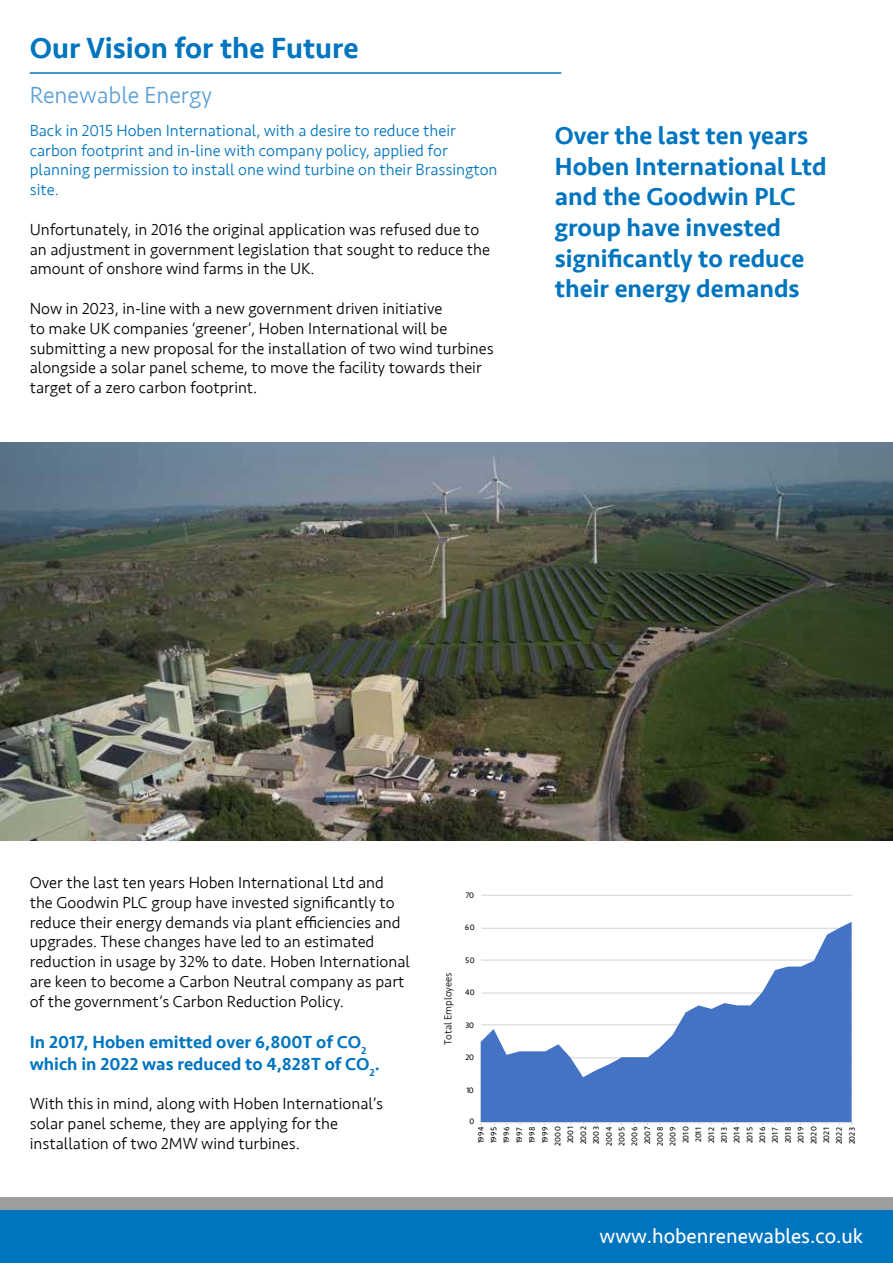
<style>
.page{position:relative;width:893px;height:1263px;background:#fff}
.page>*{position:absolute;margin:0;border:0;box-sizing:border-box;transform-origin:0 0}
.t1{font:500 30px "Seravek";color:#0075bf}
.t2{font:500 25.5px/30.6px "Seravek";color:#0075bf}
.t3{font:300 24px "Seravek";color:#5b9fd7}
.t4{font:21px "Seravek";color:#fff}
.t5{font:500 18px/21.6px "Seravek";color:#0075bf}
.t6{font:300 16.5px/19.8px "Seravek";color:#000}
.t7{font:300 16.5px/19.8px "Seravek";color:#0075bf}
.t8{font:300 10.5px "Seravek";color:#000}
.t9{font:8.25px/12.8px "Seravek";letter-spacing:-.02em;color:#000;text-align:center}
</style>
<div class="page">
<div style="left:0;top:1197px;width:893px;height:13px;background:#9d9d9c"></div>
<div style="left:0;top:1210px;width:893px;height:53px;background:#0075bf"></div>
<hr style="left:30px;top:72px;width:531px;height:2px;background:#0075bf">
<img style="left:0;top:443px;width:893px;height:398px">
<svg style="left:480px;top:894px;width:373px;height:231px"></svg>
<h1 class="t1" style="left:30px;top:29px;width:330px">Our Vision for the Future</h1>
<h3 class="t3" style="left:30px;top:80px;width:184px">Renewable Energy</h3>
<p class="t7" style="left:30px;top:121px;width:469px">Back in 2015 Hoben International, with a desire to reduce their carbon footprint and in-line with company policy, applied for planning permission to install one wind turbine on their Brassington site.</p>
<p class="t6" style="left:30px;top:220px;width:462px">Unfortunately, in 2016 the original application was refused due to an adjustment in government legislation that sought to reduce the amount of onshore wind farms in the UK.</p>
<p class="t6" style="left:30px;top:299px;width:465px">Now in 2023, in-line with a new government driven initiative<br>to make UK companies ‘greener’, Hoben International will be submitting a new proposal for the installation of two wind turbines alongside a solar panel scheme, to move the facility towards their target of a zero carbon footprint.</p>
<h2 class="t2" style="left:555px;top:121px;width:273px">Over the last ten years<br>Hoben International Ltd and the Goodwin PLC group have invested significantly to reduce their energy demands</h2>
<p class="t6" style="left:30px;top:873px;width:382px">Over the last ten years Hoben International Ltd and the Goodwin PLC group have invested significantly to reduce their energy demands via plant efficiencies and upgrades. These changes have led to an estimated reduction in usage by 32% to date. Hoben International are keen to become a Carbon Neutral company as part of the government’s Carbon Reduction Policy.</p>
<p class="t5" style="left:30px;top:1031px;width:352px">In 2017, Hoben emitted over 6,800T of CO<sub>2 </sub>which in 2022 was reduced to 4,828T of CO<sub>2</sub>.</p>
<p class="t6" style="left:30px;top:1094px;width:355px">With this in mind, along with Hoben International’s solar panel scheme, they are applying for the installation of two 2MW wind turbines.</p>
<p class="t8" style="left:442px;top:1045px;width:74px;rotate:-90deg">Total Employees</p>
<p class="t9" style="left:466px;top:889px;width:10px">70</p>
<p class="t9" style="left:465px;top:921px;width:11px">60</p>
<p class="t9" style="left:465px;top:954px;width:11px">50</p>
<p class="t9" style="left:465px;top:986px;width:11px">40</p>
<p class="t9" style="left:465px;top:1019px;width:10px">30</p>
<p class="t9" style="left:466px;top:1050px;width:10px">20</p>
<p class="t9" style="left:467px;top:1083px;width:9px">10</p>
<p class="t9" style="left:469px;top:1115px;width:6px">0</p>
<p class="t9" style="left:475px;top:1145px;width:21px;rotate:-90deg">1994<br>1995<br>1996<br>1997<br>1998<br>1999<br>200 0<br>200 1<br>200 2<br>200 3<br>200 4<br>200 5<br>200 6<br>200 7<br>200 8<br>200 9<br>2010<br>2011<br>2012<br>2013<br>2014<br>2015<br>2016<br>2017<br>2018<br>2019<br>2020<br>202 1<br>2022<br>2023</p>
<p class="t4" style="left:599px;top:1220px;width:265px">www.hobenrenewables.co.uk</p>
</div>
